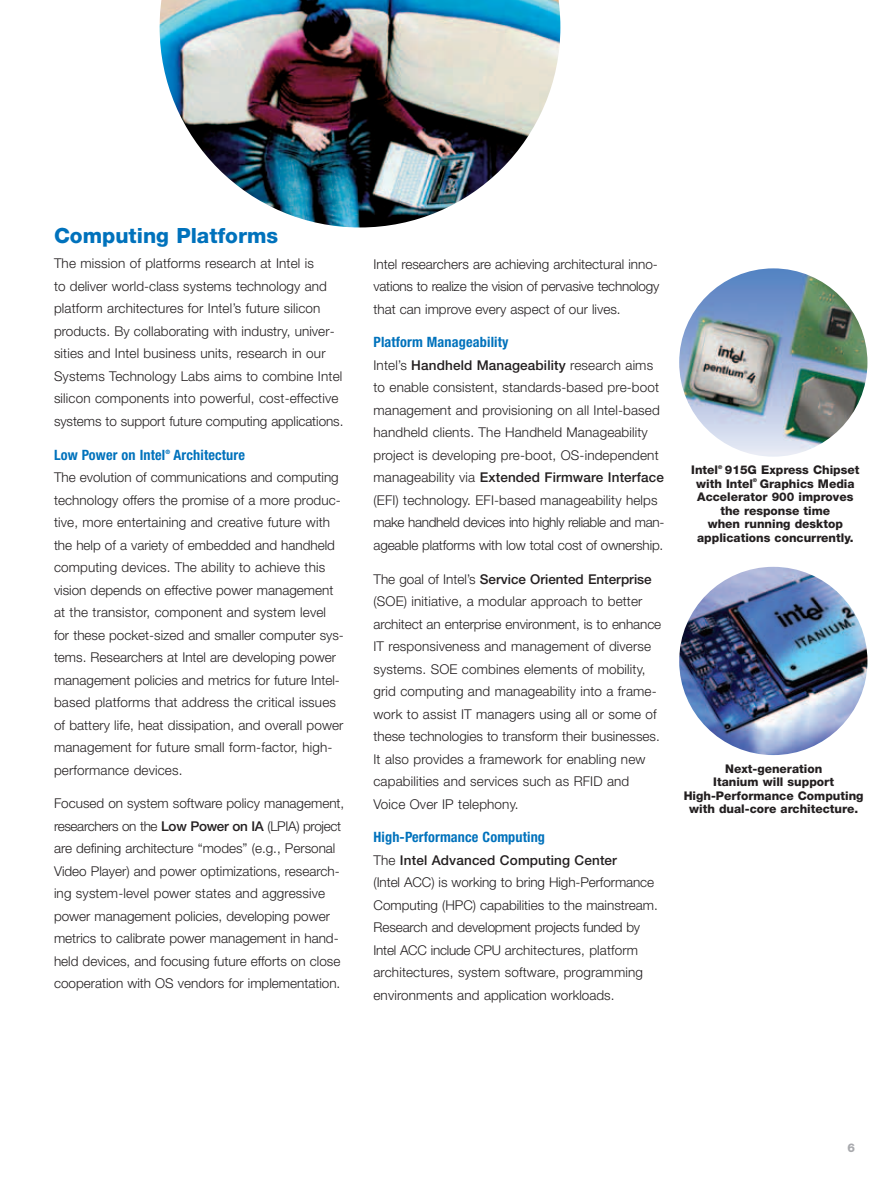
<style>
.page{position:relative;width:891px;height:1188px;background:#fff}
.page>*{position:absolute;margin:0;border:0;box-sizing:border-box;transform-origin:0 0}
.t1{font:800 21px "Helvetica Neue";color:#0072bc}
.t2{font:700 condensed 14.25px "Helvetica Neue";letter-spacing:.01em;color:#0072bc}
.t3{font:300 13.5px/22.5px "Helvetica Neue";letter-spacing:.005em;color:#231f20}
.t4{font:800 12px/13.5px "Helvetica Neue";color:#231f20}
.t5{font:800 12px "Helvetica Neue";color:#a8a9ad}
.t6{font:700 condensed 6px "Helvetica Neue";color:#0072bc}
.t7{font:800 5.25px "Helvetica Neue";color:#231f20}
.s1{font-weight:500}
</style>
<div class="page">
<img style="left:160px;top:0;width:400px;height:227px">
<img style="left:679px;top:268px;width:188px;height:189px;border-radius:50%">
<img style="left:679px;top:567px;width:188px;height:188px;border-radius:50%">
<h1 class="t1" style="left:54px;top:228px;width:226px">Computing Platforms</h1>
<p class="t3" style="left:54px;top:254px;width:291px">The mission of platforms research at Intel is<br>to deliver world-class systems technology and platform architectures for Intel’s future silicon products. By collaborating with industry, univer&shy;sities and Intel business units, research in our Systems Technology Labs aims to combine Intel silicon components into powerful, cost-effective systems to support future computing applications.</p>
<p class="t2" style="left:54px;top:449px;width:113px">Low Power on Intel</p>
<p class="t6" style="left:165px;top:449px;width:6px">®</p>
<p class="t2" style="left:174px;top:449px;width:73px">Architecture</p>
<p class="t3" style="left:54px;top:467px;width:291px">The evolution of communications and computing technology offers the promise of a more produc&shy;tive, more entertaining and creative future with the help of a variety of embedded and handheld computing devices. The ability to achieve this vision depends on effective power management at the transistor, component and system level for these pocket-sized and smaller computer sys&shy;tems. Researchers at Intel are developing power management policies and metrics for future Intel&shy;based platforms that address the critical issues of battery life, heat dissipation, and overall power management for future small form-factor, high&shy;performance devices.</p>
<p class="t3" style="left:54px;top:794px;width:292px">Focused on system software policy management, researchers on the <span class="s1">Low Power on IA</span> (LPIA) project are defining architecture “modes” (e.g., Personal Video Player) and power optimizations, research&shy;ing system-level power states and aggressive power management policies, developing power metrics to calibrate power management in hand&shy;held devices, and focusing future efforts on close cooperation with OS vendors for implementation.</p>
<p class="t3" style="left:374px;top:254px;width:287px;text-align:justify">Intel researchers are achieving architectural inno&shy;vations to realize the vision of pervasive technology that can improve every aspect of our lives.</p>
<p class="t2" style="left:374px;top:337px;width:136px">Platform Manageability</p>
<p class="t3" style="left:374px;top:355px;width:292px">Intel’s <span class="s1">Handheld Manageability</span> research aims to enable consistent, standards-based pre-boot management and provisioning on all Intel-based handheld clients. The Handheld Manageability project is developing pre-boot, OS-independent manageability via <span class="s1">Extended Firmware Interface </span>(EFI) technology. EFI-based manageability helps make handheld devices into highly reliable and man&shy;ageable platforms with low total cost of ownership.</p>
<p class="t3" style="left:374px;top:569px;width:289px">The goal of Intel’s <span class="s1">Service Oriented Enterprise </span>(SOE) initiative, a modular approach to better architect an enterprise environment, is to enhance IT responsiveness and management of diverse systems. SOE combines elements of mobility, grid computing and manageability into a frame&shy;work to assist IT managers using all or some of these technologies to transform their businesses.<br>It also provides a framework for enabling new capabilities and services such as RFID and Voice Over IP telephony.</p>
<p class="t2" style="left:374px;top:832px;width:173px">High-Performance Computing</p>
<p class="t3" style="left:374px;top:850px;width:286px">The <span class="s1">Intel Advanced Computing Center<br></span>(Intel ACC) is working to bring High-Performance Computing (HPC) capabilities to the mainstream.<br>Research and development projects funded by Intel ACC include CPU architectures, platform architectures, system software, programming environments and application workloads.</p>
<p class="t4" style="left:691px;top:464px;width:28px">Intel</p>
<p class="t7" style="left:718px;top:465px;width:6px">®</p>
<p class="t4" style="left:696px;top:464px;width:165px;text-indent:29px">915G Express Chipset with Intel</p>
<p class="t7" style="left:753px;top:479px;width:6px">®</p>
<p class="t4" style="left:760px;top:478px;width:96px">Graphics Media</p>
<p class="t4" style="left:697px;top:491px;width:158px">Accelerator 900 improves</p>
<p class="t4" style="left:720px;top:505px;width:111px">the response time</p>
<p class="t4" style="left:708px;top:518px;width:137px">when running desktop</p>
<p class="t4" style="left:697px;top:532px;width:158px">applications concurrently.</p>
<p class="t4" style="left:684px;top:763px;width:181px;text-align:center">Next-generation<br>Itanium will support<br>High-Performance Computing with dual-core architecture.</p>
<p class="t5" style="left:847px;top:1143px;width:9px">6</p>
</div>
